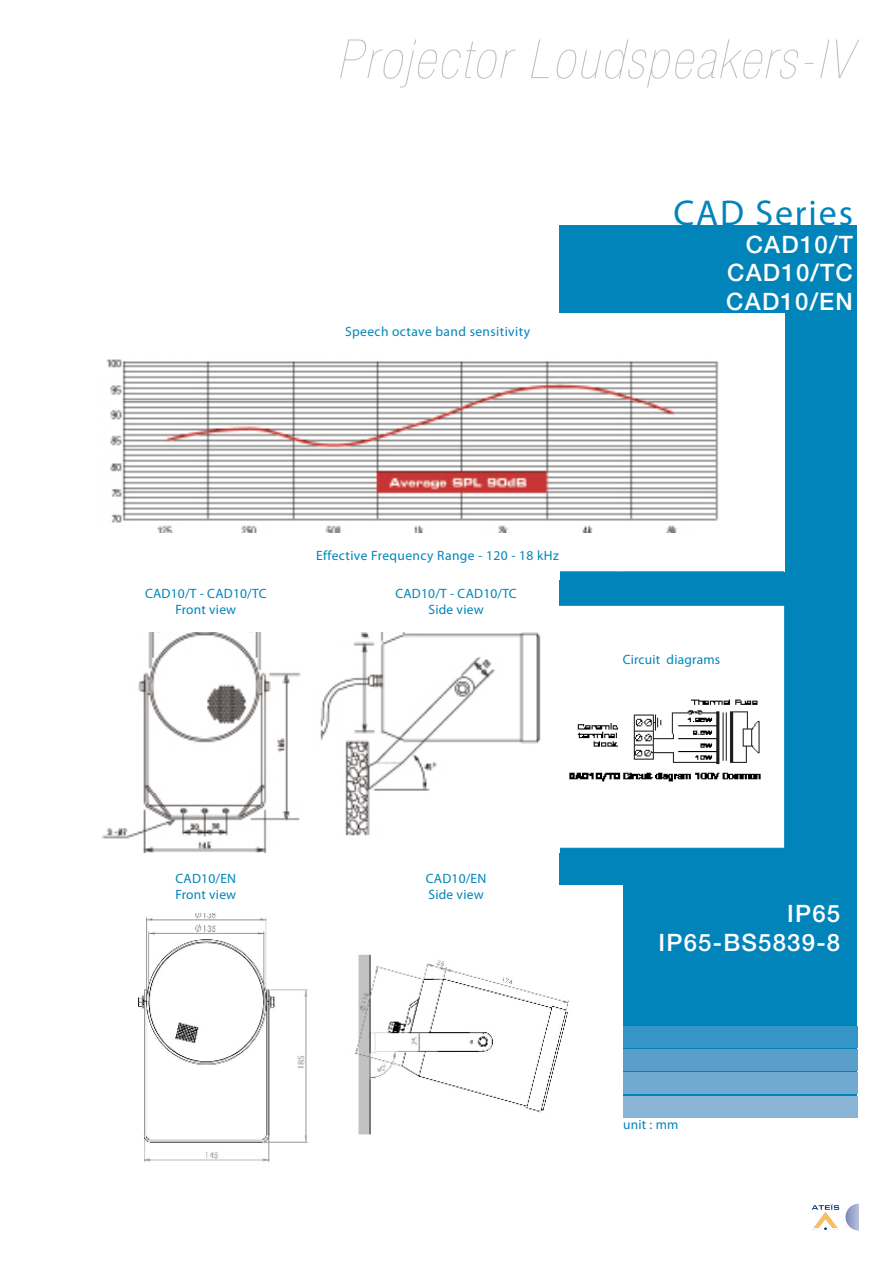
<style>
.page{position:relative;width:893px;height:1263px;background:#fff}
.page>*{position:absolute;margin:0;border:0;box-sizing:border-box;transform-origin:0 0}
.t1{font:italic 900 condensed 54px "Helvetica Neue";letter-spacing:.05em;color:#bcbdc0}
.t2{font:36px "Myriad Pro";letter-spacing:.05em;color:#0084ba}
.NOM_PRODUITS_SUR_FON{font:500 24px "Helvetica Neue";letter-spacing:.05em;color:#fff}
.TITLE_SERIES{font:13.5px/16.2px "Myriad Pro";letter-spacing:.015em;color:#0084ba}
.TITRES_TABLEAUX{font:13.5px "Myriad Pro";letter-spacing:.03em;color:#0084ba}
</style>
<div class="page">
<svg style="left:845px;top:1203px;width:27px;height:27px"></svg>
<div style="left:859px;top:1200px;width:21px;height:34px;background:#fff"></div>
<svg style="left:813px;top:1205px;width:25px;height:24px"></svg>
<svg style="left:830px;top:1204px;width:8px;height:6px"></svg>
<div style="left:811px;top:1202px;width:29px;height:29px;border:1px solid #fff"></div>
<div style="left:560px;top:225px;width:297px;height:889px;background:#0084ba"></div>
<div style="left:91px;top:314px;width:693px;height:34px;background:#fff"></div>
<div style="left:91px;top:348px;width:693px;height:190px;background:#fff"></div>
<div style="left:91px;top:538px;width:693px;height:34px;background:#fff"></div>
<div style="left:560px;top:660px;width:224px;height:188px;background:#fff"></div>
<div style="left:91px;top:885px;width:531px;height:34px;background:#fff"></div>
<hr style="left:382px;top:571px;width:240px;height:1px;background:#0084ba">
<hr style="left:622px;top:571px;width:162px;height:1px;background:#0084ba">
<img style="left:106px;top:359px;width:613px;height:173px">
<div style="left:623px;top:1026px;width:234px;height:21px;background:#3695c6"></div>
<div style="left:623px;top:1049px;width:234px;height:21px;background:#5a9fcb"></div>
<div style="left:623px;top:1073px;width:234px;height:21px;background:#70a9d2"></div>
<div style="left:623px;top:1096px;width:234px;height:21px;background:#88b4d7"></div>
<img style="left:561px;top:697px;width:222px;height:87px">
<div style="left:91px;top:564px;width:469px;height:16px;background:#fff"></div>
<div style="left:559px;top:606px;width:225px;height:54px;background:#fff"></div>
<div style="left:83px;top:887px;width:540px;height:291px;background:#fff"></div>
<img style="left:102px;top:632px;width:439px;height:221px">
<img style="left:138px;top:913px;width:431px;height:250px">
<p class="t1" style="left:337px;top:30px;width:516px">Projector Loudspeakers-IV</p>
<p class="t2" style="left:673px;top:191px;width:181px">CAD Series</p>
<p class="TITRES_TABLEAUX" style="left:345px;top:323px;width:186px">Speech octave band sensitivity</p>
<p class="NOM_PRODUITS_SUR_FON" style="left:746px;top:230px;width:109px">CAD10/T</p>
<p class="NOM_PRODUITS_SUR_FON" style="left:727px;top:259px;width:127px">CAD10/TC</p>
<p class="NOM_PRODUITS_SUR_FON" style="left:726px;top:287px;width:128px">CAD10/EN</p>
<p class="TITLE_SERIES" style="left:145px;top:585px;width:123px;text-align:center">CAD10/T - CAD10/TC<br>Front view</p>
<p class="TITRES_TABLEAUX" style="left:316px;top:547px;width:244px">Effective Frequency Range - 120 - 18 kHz</p>
<p class="TITLE_SERIES" style="left:395px;top:585px;width:123px">CAD10/T - CAD10/TC</p>
<p class="TITLE_SERIES" style="left:429px;top:601px;width:57px">Side view</p>
<p class="TITLE_SERIES" style="left:623px;top:651px;width:99px">Circuit diagrams</p>
<p class="TITLE_SERIES" style="left:175px;top:870px;width:62px">CAD10/EN<br>Front view</p>
<p class="TITLE_SERIES" style="left:426px;top:870px;width:62px">CAD10/EN<br>Side view</p>
<p class="NOM_PRODUITS_SUR_FON" style="left:787px;top:899px;width:54px">IP65</p>
<p class="NOM_PRODUITS_SUR_FON" style="left:659px;top:928px;width:183px">IP65-BS5839-8</p>
<p class="TITLE_SERIES" style="left:623px;top:1116px;width:57px">unit : mm</p>
</div>
